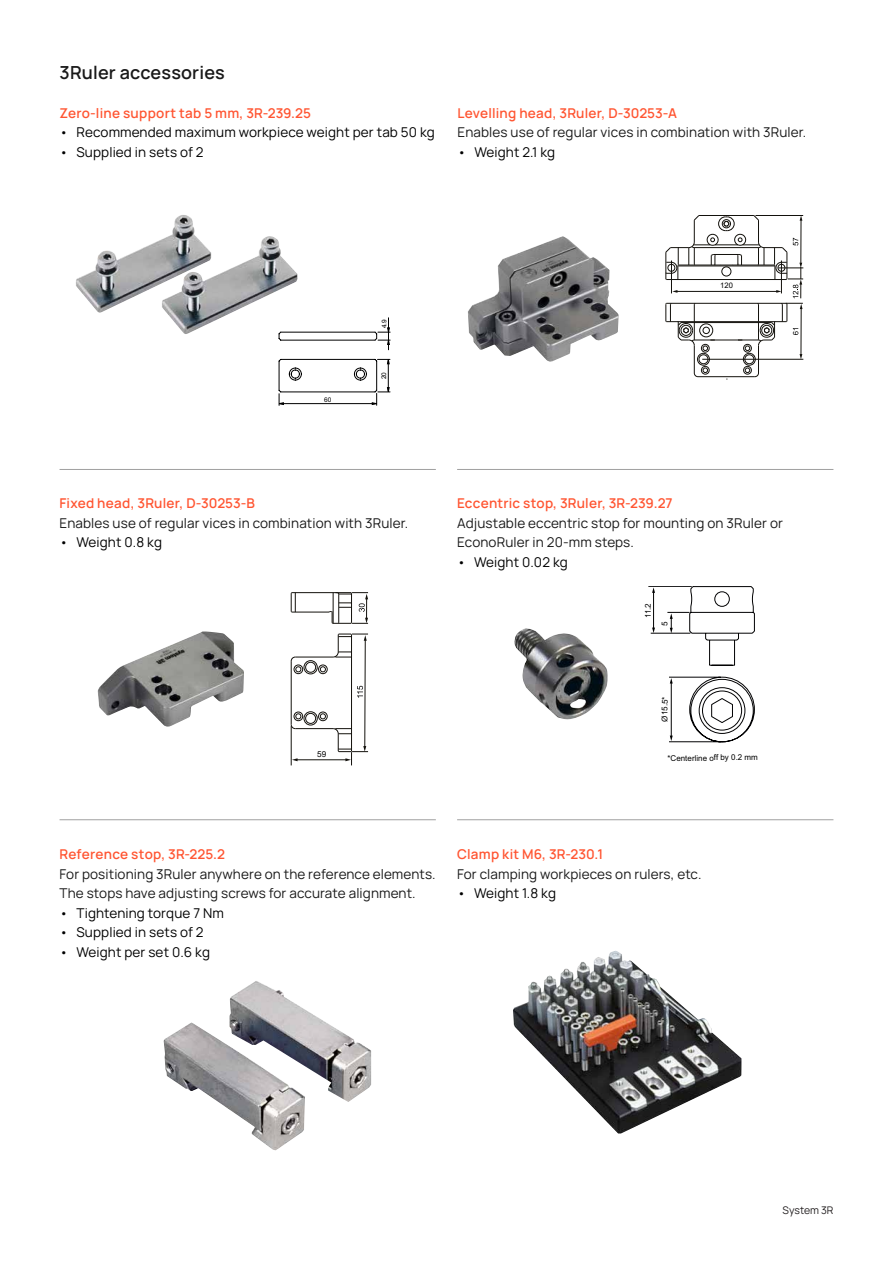
<style>
.page{position:relative;width:893px;height:1263px;background:#fff}
.page>*{position:absolute;margin:0;border:0;box-sizing:border-box;transform-origin:0 0}
.t1{font:600 18px "Manrope";letter-spacing:.01em;color:#191919}
.t2{font:13.5px/19.5px "Manrope";letter-spacing:.01em;color:#191919}
.t3{font:13.5px "Manrope";letter-spacing:.01em;color:#000}
.t4{font:600 13.5px "Manrope";letter-spacing:.015em;color:#ff5532}
.t5{font:10.5px "Manrope";letter-spacing:-.005em;color:#231f20}
.t6{font:8.25px "Arial";color:#000}
.t7{font:8.1px "Arial";letter-spacing:-.01em;color:#000}
.t8{font:7.65px "Arial";color:#000}
.t9{font:6.45px "Arial";color:#000}
</style>
<div class="page">
<img style="left:76px;top:215px;width:119px;height:98px">
<img style="left:162px;top:236px;width:135px;height:98px">
<svg style="left:665px;top:215px;width:138px;height:165px"></svg>
<hr style="left:388px;top:318px;width:1px;height:32px;background:#000">
<svg style="left:279px;top:328px;width:111px;height:77px"></svg>
<img style="left:468px;top:236px;width:151px;height:126px">
<img style="left:98px;top:631px;width:146px;height:96px">
<img style="left:514px;top:628px;width:94px;height:92px">
<hr style="left:297px;top:759px;width:49px;height:1px;background:#13110c">
<svg style="left:292px;top:758px;width:6px;height:3px"></svg>
<hr style="left:291px;top:726px;width:1px;height:39px;background:#13110c">
<hr style="left:295px;top:728px;width:38px;height:1px;background:#13110c">
<hr style="left:291px;top:661px;width:1px;height:63px;background:#13110c">
<hr style="left:295px;top:657px;width:38px;height:1px;background:#13110c">
<svg style="left:290px;top:592px;width:6px;height:21px"></svg>
<hr style="left:292px;top:612px;width:37px;height:1px;background:#13110c">
<hr style="left:292px;top:592px;width:59px;height:1px;background:#13110c">
<div style="left:304px;top:711px;width:14px;height:14px;border:1px solid #13110c;border-radius:50%"></div>
<div style="left:305px;top:713px;width:11px;height:11px;border:1px solid #13110c;border-radius:50%"></div>
<div style="left:294px;top:712px;width:9px;height:9px;border:1px solid #13110c;border-radius:50%"></div>
<svg style="left:291px;top:713px;width:10px;height:16px"></svg>
<div style="left:304px;top:660px;width:14px;height:14px;border:1px solid #13110c;border-radius:50%"></div>
<div style="left:305px;top:662px;width:11px;height:10px;border:1px solid #13110c;border-radius:50%"></div>
<div style="left:294px;top:665px;width:9px;height:9px;border:1px solid #13110c;border-radius:50%"></div>
<svg style="left:291px;top:656px;width:10px;height:16px"></svg>
<div style="left:318px;top:712px;width:9px;height:9px;border:1px solid #13110c;border-radius:50%"></div>
<svg style="left:320px;top:713px;width:6px;height:6px"></svg>
<div style="left:318px;top:665px;width:9px;height:9px;border:1px solid #13110c;border-radius:50%"></div>
<svg style="left:320px;top:666px;width:6px;height:6px"></svg>
<svg style="left:329px;top:592px;width:39px;height:32px"></svg>
<svg style="left:333px;top:633px;width:35px;height:132px"></svg>
<img style="left:164px;top:981px;width:207px;height:169px">
<img style="left:513px;top:951px;width:228px;height:182px">
<hr style="left:60px;top:469px;width:376px;height:1px;background:#a0a0a0">
<hr style="left:60px;top:819px;width:376px;height:1px;background:#a0a0a0">
<hr style="left:457px;top:469px;width:376px;height:1px;background:#a0a0a0">
<hr style="left:457px;top:819px;width:376px;height:1px;background:#a0a0a0">
<svg style="left:648px;top:586px;width:107px;height:156px"></svg>
<h1 class="t1" style="left:60px;top:58px;width:167px">3Ruler accessories</h1>
<p class="t4" style="left:60px;top:102px;width:253px">Zero-line support tab 5 mm, 3R-239.25</p>
<p class="t3" style="left:60px;top:122px;width:377px">• Recommended maximum workpiece weight per tab 50 kg</p>
<p class="t3" style="left:60px;top:142px;width:146px">• Supplied in sets of 2</p>
<p class="t4" style="left:458px;top:102px;width:221px">Levelling head, 3Ruler, D-30253-A</p>
<p class="t2" style="left:458px;top:122px;width:350px">Enables use of regular vices in combination with 3Ruler.</p>
<p class="t3" style="left:458px;top:142px;width:99px">• Weight 2.1 kg</p>
<p class="t9" style="left:324px;top:395px;width:9px">60</p>
<p class="t9" style="left:380px;top:328px;width:11px;rotate:-90deg">4.9</p>
<p class="t9" style="left:380px;top:379px;width:9px;rotate:-90deg">20</p>
<p class="t8" style="left:720px;top:280px;width:14px">120</p>
<p class="t4" style="left:60px;top:492px;width:197px">Fixed head, 3Ruler, D-30253-B</p>
<p class="t2" style="left:60px;top:512px;width:350px">Enables use of regular vices in combination with 3Ruler.</p>
<p class="t3" style="left:60px;top:532px;width:104px">• Weight 0.8 kg</p>
<p class="t6" style="left:317px;top:749px;width:11px">59</p>
<p class="t4" style="left:457px;top:492px;width:217px">Eccentric stop, 3Ruler, 3R-239.27</p>
<p class="t2" style="left:457px;top:512px;width:327px">Adjustable eccentric stop for mounting on 3Ruler or<br>EconoRuler in 20-mm steps.</p>
<p class="t3" style="left:457px;top:551px;width:112px">• Weight 0.02 kg</p>
<p class="t7" style="left:642px;top:618px;width:17px;rotate:-89deg">11.2</p>
<p class="t7" style="left:659px;top:721px;width:27px;rotate:-89deg">Ø15.5*</p>
<p class="t7" style="left:667px;top:752px;width:92px">*Centerline off by 0.2 mm</p>
<p class="t4" style="left:60px;top:843px;width:167px">Reference stop, 3R-225.2</p>
<p class="t2" style="left:60px;top:863px;width:378px">For positioning 3Ruler anywhere on the reference elements.<br>The stops have adjusting screws for accurate alignment.</p>
<p class="t3" style="left:60px;top:902px;width:166px">• Tightening torque 7 Nm</p>
<p class="t3" style="left:60px;top:922px;width:146px">• Supplied in sets of 2</p>
<p class="t3" style="left:60px;top:941px;width:152px">• Weight per set 0.6 kg</p>
<p class="t4" style="left:457px;top:843px;width:148px">Clamp kit M6, 3R-230.1</p>
<p class="t2" style="left:457px;top:863px;width:246px">For clamping workpieces on rulers, etc.</p>
<p class="t3" style="left:457px;top:883px;width:100px">• Weight 1.8 kg</p>
<p class="t5" style="left:783px;top:1202px;width:52px">System 3R</p>
</div>
